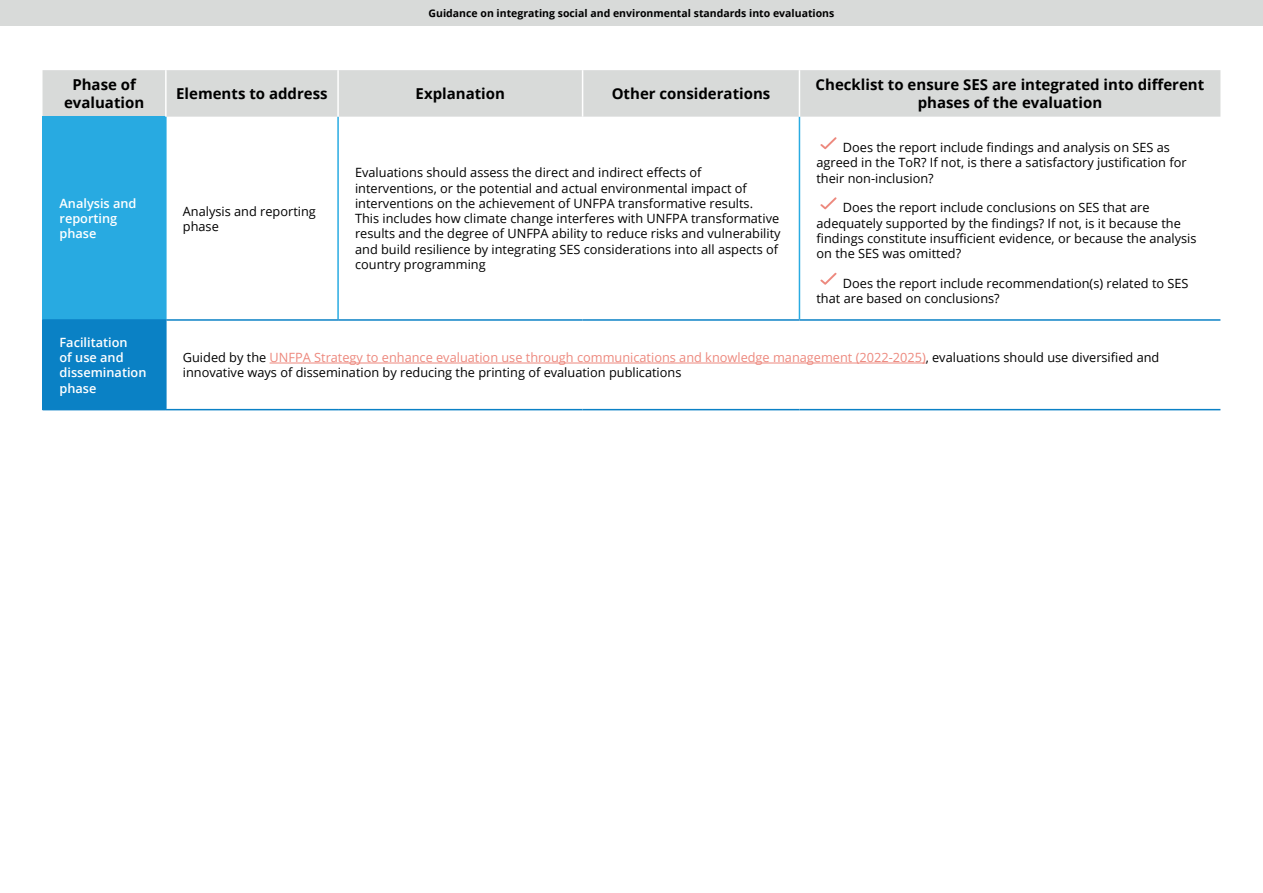
<style>
.page{position:relative;width:1263px;height:893px;background:#fff}
.page>*{position:absolute;margin:0;border:0;box-sizing:border-box;transform-origin:0 0}
.t1{font:700 15px/18px "Open Sans";color:#000;text-align:center}
.t2{font:12.75px/15.3px "Open Sans";color:#000}
.t3{font:600 12.75px/15.3px "Open Sans";color:#fff}
.t4{font:700 10.5px "Open Sans";color:#000}
.s1{color:#ed887d}
</style>
<div class="page">
<div style="left:0;top:0;width:1263px;height:25px;background:#d8dad9"></div>
<div style="left:43px;top:70px;width:1177px;height:47px;background:#d8dad9"></div>
<div style="left:43px;top:117px;width:123px;height:203px;background:#28aae1"></div>
<div style="left:43px;top:320px;width:123px;height:90px;background:#0a81c5"></div>
<hr style="left:165px;top:117px;width:2px;height:202px;background:#29abe2">
<hr style="left:337px;top:117px;width:2px;height:202px;background:#29abe2">
<hr style="left:799px;top:117px;width:1px;height:202px;background:#29abe2">
<hr style="left:165px;top:70px;width:2px;height:47px;background:#fff">
<hr style="left:337px;top:70px;width:2px;height:47px;background:#fff">
<hr style="left:582px;top:70px;width:1px;height:47px;background:#fff">
<hr style="left:799px;top:70px;width:1px;height:47px;background:#fff">
<hr style="left:43px;top:319px;width:123px;height:2px;background:#0b81c6">
<hr style="left:166px;top:319px;width:172px;height:2px;background:#0b81c6">
<hr style="left:165px;top:321px;width:2px;height:88px;background:#0b81c6">
<hr style="left:338px;top:319px;width:245px;height:2px;background:#0b81c6">
<hr style="left:583px;top:319px;width:216px;height:2px;background:#0b81c6">
<hr style="left:799px;top:319px;width:421px;height:2px;background:#0b81c6">
<hr style="left:166px;top:409px;width:172px;height:1px;background:#0b81c6">
<hr style="left:338px;top:409px;width:245px;height:1px;background:#0b81c6">
<hr style="left:583px;top:409px;width:216px;height:1px;background:#0b81c6">
<hr style="left:799px;top:409px;width:421px;height:1px;background:#0b81c6">
<svg style="left:820px;top:137px;width:16px;height:12px"></svg>
<svg style="left:820px;top:197px;width:16px;height:12px"></svg>
<svg style="left:820px;top:273px;width:16px;height:12px"></svg>
<hr style="left:270px;top:363px;width:656px;height:1px;background:#ed887d">
<p class="t4" style="left:429px;top:6px;width:407px">Guidance on integrating social and environmental standards into evaluations</p>
<p class="t1" style="left:64px;top:75px;width:82px">Phase of evaluation</p>
<p class="t1" style="left:176px;top:84px;width:153px">Elements to address</p>
<p class="t1" style="left:416px;top:84px;width:91px">Explanation</p>
<p class="t1" style="left:612px;top:84px;width:160px">Other considerations</p>
<p class="t1" style="left:816px;top:75px;width:390px">Checklist to ensure SES are integrated into different phases of the evaluation</p>
<p class="t3" style="left:60px;top:195px;width:79px">Analysis and reporting phase</p>
<p class="t2" style="left:183px;top:203px;width:135px">Analysis and reporting phase</p>
<p class="t2" style="left:355px;top:165px;width:427px">Evaluations should assess the direct and indirect effects of interventions, or the potential and actual environmental impact of interventions on the achievement of UNFPA transformative results.<br>This includes how climate change interferes with UNFPA transformative results and the degree of UNFPA ability to reduce risks and vulnerability and build resilience by integrating SES considerations into all aspects of country programming</p>
<p class="t2" style="left:816px;top:140px;width:372px;text-indent:26px">Does the report include findings and analysis on SES as agreed in the ToR? If not, is there a satisfactory justification for their non-inclusion?</p>
<p class="t2" style="left:816px;top:200px;width:382px;text-indent:26px">Does the report include conclusions on SES that are adequately supported by the findings? If not, is it because the findings constitute insufficient evidence, or because the analysis on the SES was omitted?</p>
<p class="t2" style="left:816px;top:275px;width:374px;text-indent:26px">Does the report include recommendation(s) related to SES that are based on conclusions?</p>
<p class="t3" style="left:60px;top:334px;width:88px">Facilitation<br>of use and dissemination phase</p>
<p class="t2" style="left:183px;top:349px;width:978px">Guided by the <span class="s1">UNFPA Strategy to enhance evaluation use through communications and knowledge management (2022-2025)</span>, evaluations should use diversified and innovative ways of dissemination by reducing the printing of evaluation publications</p>
</div>
